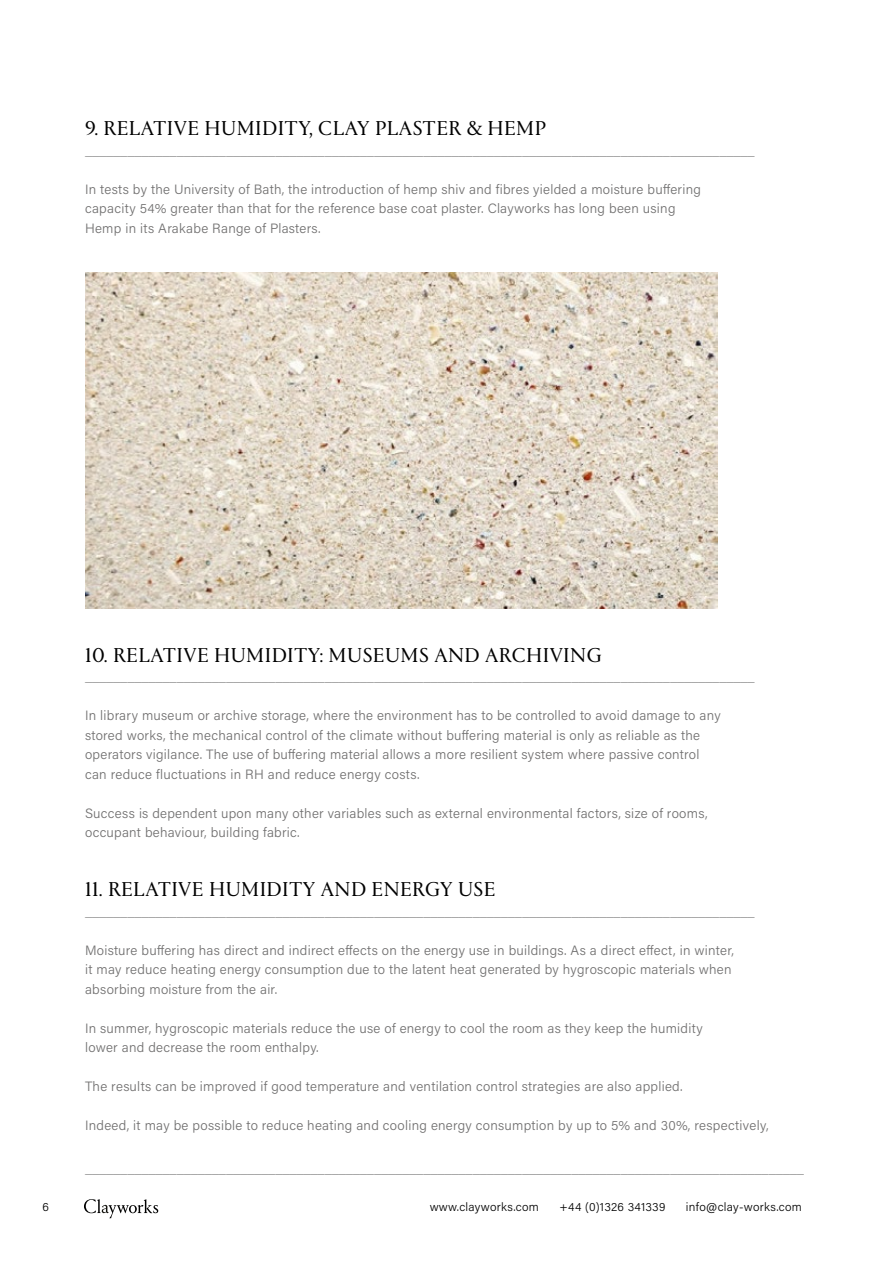
<style>
.page{position:relative;width:893px;height:1263px;background:#fff}
.page>*{position:absolute;margin:0;border:0;box-sizing:border-box;transform-origin:0 0}
.t1{font:21px "Portrait";letter-spacing:.02em;color:#000}
.t2{font:300 13.5px/19.5px "Acumin Pro";letter-spacing:.02em;color:#706f6f}
.t3{font:300 13.5px "Acumin Pro";color:#878787}
.t4{font:300 12px "Acumin Pro";letter-spacing:.025em;color:#000}
</style>
<div class="page">
<svg style="left:84px;top:1199px;width:74px;height:19px"></svg>
<img style="left:85px;top:273px;width:632px;height:335px">
<h1 class="t1" style="left:85px;top:115px;width:462px">9. RELATIVE HUMIDITY, CLAY PLASTER &amp; HEMP</h1>
<p class="t3" style="left:85px;top:141px;width:671px">_______________________________________________________________________________________________</p>
<p class="t2" style="left:85px;top:179px;width:617px">In tests by the University of Bath, the introduction of hemp shiv and fibres yielded a moisture buffering capacity 54% greater than that for the reference base coat plaster. Clayworks has long been using<br>Hemp in its Arakabe Range of Plasters.</p>
<h1 class="t1" style="left:85px;top:641px;width:518px">10. RELATIVE HUMIDITY: MUSEUMS AND ARCHIVING</h1>
<p class="t3" style="left:85px;top:667px;width:671px">_______________________________________________________________________________________________</p>
<p class="t2" style="left:85px;top:705px;width:637px">In library museum or archive storage, where the environment has to be controlled to avoid damage to any stored works, the mechanical control of the climate without buffering material is only as reliable as the operators vigilance. The use of buffering material allows a more resilient system where passive control can reduce fluctuations in RH and reduce energy costs.</p>
<p class="t2" style="left:85px;top:803px;width:624px">Success is dependent upon many other variables such as external environmental factors, size of rooms, occupant behaviour, building fabric.</p>
<h1 class="t1" style="left:85px;top:875px;width:412px">11. RELATIVE HUMIDITY AND ENERGY USE</h1>
<p class="t3" style="left:85px;top:901px;width:671px">_______________________________________________________________________________________________</p>
<p class="t2" style="left:85px;top:939px;width:651px">Moisture buffering has direct and indirect effects on the energy use in buildings. As a direct effect, in winter, it may reduce heating energy consumption due to the latent heat generated by hygroscopic materials when absorbing moisture from the air.</p>
<p class="t2" style="left:85px;top:1017px;width:619px">In summer, hygroscopic materials reduce the use of energy to cool the room as they keep the humidity lower and decrease the room enthalpy.</p>
<p class="t2" style="left:85px;top:1076px;width:599px">The results can be improved if good temperature and ventilation control strategies are also applied.</p>
<p class="t2" style="left:85px;top:1115px;width:685px">Indeed, it may be possible to reduce heating and cooling energy consumption by up to 5% and 30%, respectively,</p>
<p class="t3" style="left:85px;top:1159px;width:720px">______________________________________________________________________________________________________</p>
<p class="t4" style="left:42px;top:1199px;width:8px">6</p>
<p class="t4" style="left:430px;top:1199px;width:111px">www.clayworks.com</p>
<p class="t4" style="left:560px;top:1199px;width:107px">+44 (0)1326 341339</p>
<p class="t4" style="left:686px;top:1199px;width:117px">info@clay-works.com</p>
</div>
